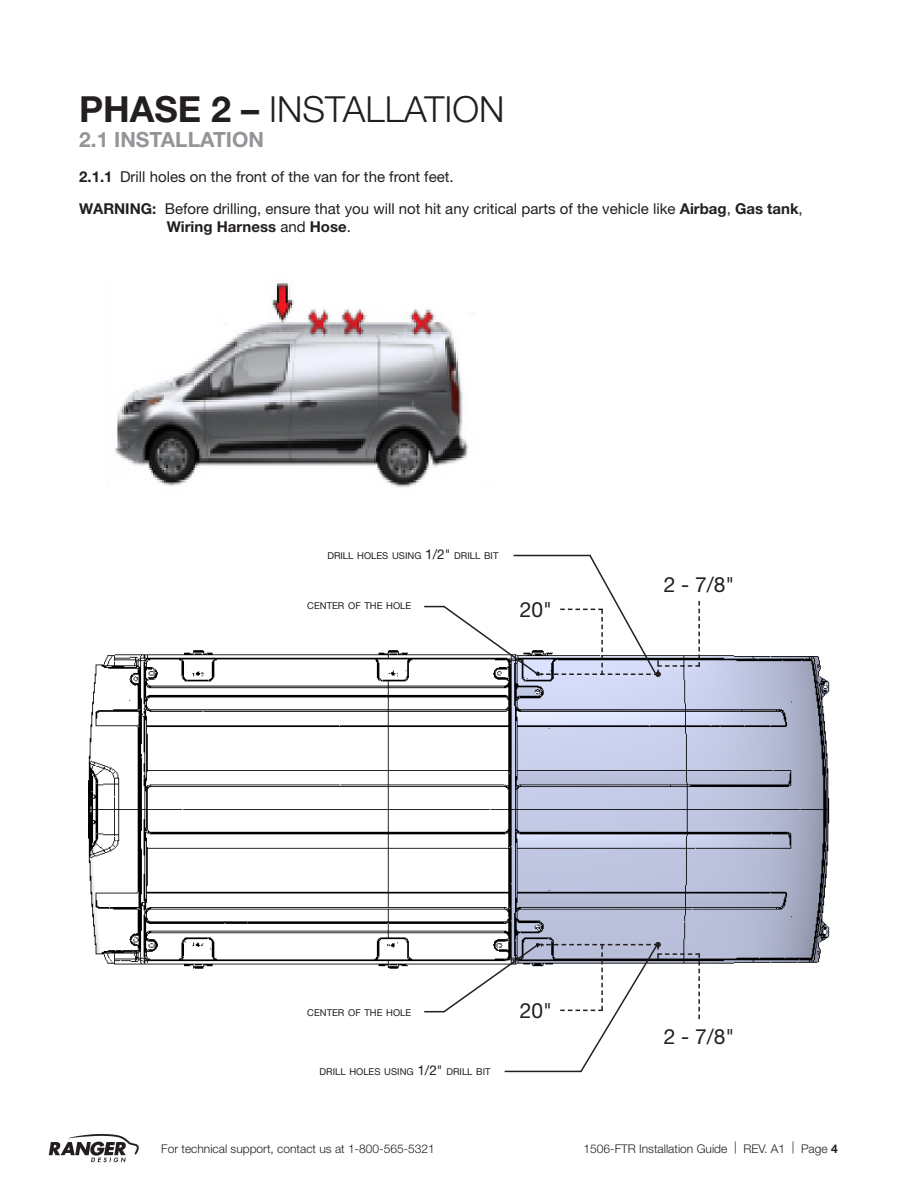
<style>
.page{position:relative;width:918px;height:1188px;background:#fff}
.page>*{position:absolute;margin:0;border:0;box-sizing:border-box;transform-origin:0 0}
.Phase{font:300 36px "Helvetica Neue LT Std";color:#231f20}
.t1{font:21px "Helvetica Neue LT Std";color:#231f20}
.Steps{font:700 21px "Helvetica Neue LT Std";color:#939598}
.t2{font:15px "Helvetica Neue LT Std";color:#231f20}
.t3{font:700 15px "Helvetica Neue LT Std";color:#231f20}
.t4{font:300 12px "Helvetica Neue LT Std";color:#231f20}
.t5{font:9.45px "Helvetica Neue LT Std";color:#231f20}
.s1{font-weight:700}
.s2{font-weight:400}
.s3{font-size:13.5px}
</style>
<div class="page">
<svg style="left:49px;top:1134px;width:90px;height:29px"></svg>
<img style="left:115px;top:281px;width:354px;height:207px">
<img style="left:88px;top:650px;width:742px;height:319px">
<svg style="left:424px;top:554px;width:276px;height:123px"></svg>
<svg style="left:424px;top:942px;width:276px;height:131px"></svg>
<p class="Phase" style="left:79px;top:87px;width:427px"><span class="s1">PHASE 2 –</span> INSTALLATION</p>
<p class="Steps" style="left:79px;top:127px;width:186px">2.1 INSTALLATION</p>
<p class="t2" style="left:79px;top:168px;width:376px"><span class="s1">2.1.1</span> Drill holes on the front of the van for the front feet.</p>
<p class="t2" style="left:79px;top:200px;width:725px"><span class="s1">WARNING:</span> Before drilling, ensure that you will not hit any critical parts of the vehicle like <span class="s1">Airbag</span>, <span class="s1">Gas tank</span>,</p>
<p class="t3" style="left:167px;top:217px;width:186px">Wiring Harness <span class="s2">and</span> Hose<span class="s2">.</span></p>
<p class="t5" style="left:327px;top:550px;width:173px">DRILL HOLES USING <span class="s3">1/2</span><span class="s3">"</span> DRILL BIT</p>
<p class="t5" style="left:307px;top:600px;width:106px">CENTER OF THE HOLE</p>
<p class="t1" style="left:520px;top:597px;width:34px">20"</p>
<p class="t1" style="left:664px;top:572px;width:72px">2 - 7/8"</p>
<p class="t5" style="left:307px;top:1007px;width:106px">CENTER OF THE HOLE</p>
<p class="t5" style="left:320px;top:1067px;width:173px">DRILL HOLES USING <span class="s3">1/2</span><span class="s3">"</span> DRILL BIT</p>
<p class="t1" style="left:520px;top:998px;width:34px">20"</p>
<p class="t1" style="left:664px;top:1024px;width:72px">2 - 7/8"</p>
<p class="t4" style="left:161px;top:1141px;width:275px">For technical support, contact us at 1-800-565-5321</p>
<p class="t4" style="left:584px;top:1141px;width:256px">1506-FTR Installation Guide | REV. A1 | Page <span class="s1">4</span></p>
</div>
